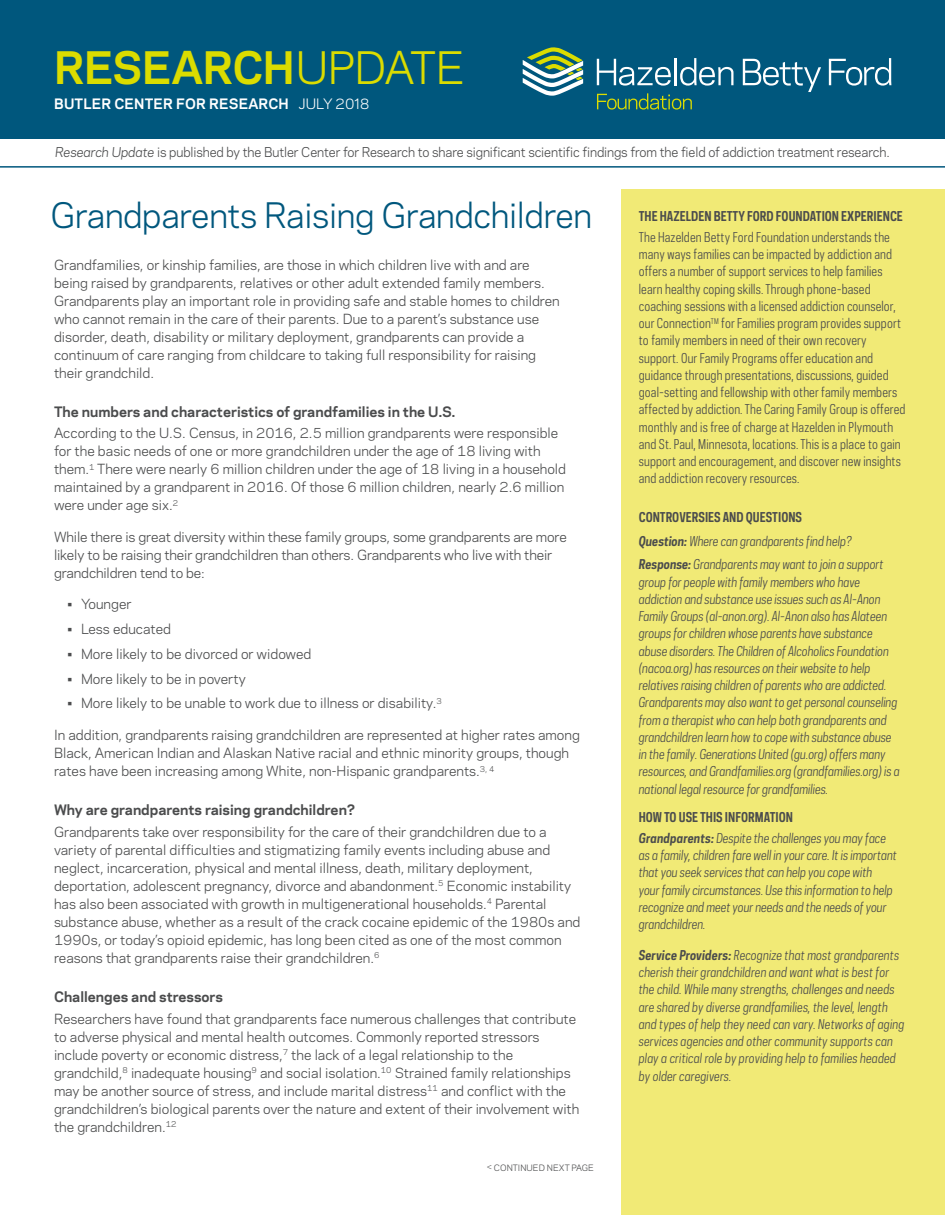
<style>
.page{position:relative;width:945px;height:1215px;background:#fff}
.page>*{position:absolute;margin:0;border:0;box-sizing:border-box;transform-origin:0 0}
.t1{font:700 42px "Polaris";letter-spacing:-.015em;color:#dbdc00}
.Heading___Large_Sans{font:33px "Polaris";letter-spacing:-.01em;color:#00577d}
.Bold_Body_Text_Headi{font:700 13.5px "Polaris";color:#4b4c4d}
.Paragraph_Intro___CA{font:700 13.5px "Polaris";letter-spacing:.01em;color:#fff}
.Body_text{font:13.2px/18px "Polaris";color:#4b4c4d}
.Sidebar_Text{font:italic 12.75px/17.2px "Polaris Condensed";color:#4b4c4d}
.Sidebar_Text-2{font:12.75px/17.2px "Polaris Condensed";letter-spacing:.01em;color:#4b4c4d}
.Descriptor__under_lo{font:12.75px "Polaris";letter-spacing:-.01em;color:#4b4c4d;scale:.96 1}
.Sidebar_Heading{font:700 12.75px "Polaris Condensed";color:#4b4c4d}
.Continued{font:8.25px "Polaris";color:#4b4c4d}
.s1{font-weight:400}
.s2{font-style:italic}
.s3{font-weight:700}
.s4{font-size:7.5px}
</style>
<div class="page">
<div style="left:0;top:0;width:945px;height:139px;background:#00577d"></div>
<div style="left:621px;top:190px;width:324px;height:1025px;background:#f1ea76"></div>
<svg style="left:523px;top:47px;width:60px;height:49px"></svg>
<svg style="left:597px;top:93px;width:95px;height:17px"></svg>
<svg style="left:597px;top:59px;width:74px;height:27px"></svg>
<hr style="left:674px;top:58px;width:3px;height:27px;background:#fff">
<svg style="left:680px;top:58px;width:53px;height:28px"></svg>
<svg style="left:743px;top:59px;width:78px;height:33px"></svg>
<svg style="left:829px;top:58px;width:62px;height:28px"></svg>
<hr style="left:0;top:166px;width:945px;height:2px;background:#00577d">
<p class="t1" style="left:54px;top:36px;width:412px">RESEARCH<span class="s1">UPDATE</span></p>
<p class="Paragraph_Intro___CA" style="left:54px;top:94px;width:317px">BUTLER CENTER FOR RESEARCH <span class="s1">JULY 2018</span></p>
<p class="Descriptor__under_lo" style="left:55px;top:142px;width:871px"><span class="s2">Research Update</span> is published by the Butler Center for Research to share significant scientific findings from the field of addiction treatment research.</p>
<p class="Heading___Large_Sans" style="left:50px;top:191px;width:543px">Grandparents Raising Grandchildren</p>
<p class="Sidebar_Heading" style="left:639px;top:208px;width:266px">THE HAZELDEN BETTY FORD FOUNDATION EXPERIENCE</p>
<p class="Sidebar_Text-2" style="left:639px;top:228px;width:268px">The Hazelden Betty Ford Foundation understands the many ways families can be impacted by addiction and offers a number of support services to help families learn healthy coping skills. Through phone-based coaching sessions with a licensed addiction counselor, our Connection<sup>TM</sup> for Families program provides support to family members in need of their own recovery support. Our Family Programs offer education and guidance through presentations, discussions, guided goal-setting and fellowship with other family members affected by addiction. The Caring Family Group is offered monthly and is free of charge at Hazelden in Plymouth and St. Paul, Minnesota, locations. This is a place to gain support and encouragement, and discover new insights and addiction recovery resources.</p>
<p class="Sidebar_Heading" style="left:639px;top:508px;width:165px">CONTROVERSIES AND QUESTIONS</p>
<p class="Sidebar_Text" style="left:639px;top:532px;width:214px"><span class="s3">Question:</span> Where can grandparents find help?</p>
<p class="Sidebar_Text" style="left:639px;top:556px;width:263px"><span class="s3">Response:</span> Grandparents may want to join a support group for people with family members who have addiction and substance use issues such as Al-Anon Family Groups (al-anon.org). Al-Anon also has Alateen groups for children whose parents have substance abuse disorders. The Children of Alcoholics Foundation (nacoa.org) has resources on their website to help relatives raising children of parents who are addicted.<br>Grandparents may also want to get personal counseling from a therapist who can help both grandparents and grandchildren learn how to cope with substance abuse in the family. Generations United (gu.org) offers many resources, and Grandfamilies.org (grandfamilies.org) is a national legal resource for grandfamilies.</p>
<p class="Sidebar_Heading" style="left:639px;top:809px;width:156px">HOW TO USE THIS INFORMATION</p>
<p class="Sidebar_Text" style="left:639px;top:829px;width:260px"><span class="s3">Grandparents:</span> Despite the challenges you may face as a family, children fare well in your care. It is important that you seek services that can help you cope with<br>your family circumstances. Use this information to help recognize and meet your needs and the needs of your grandchildren.</p>
<p class="Sidebar_Text" style="left:639px;top:946px;width:267px"><span class="s3">Service Providers:</span> Recognize that most grandparents cherish their grandchildren and want what is best for the child. While many strengths, challenges and needs are shared by diverse grandfamilies, the level, length and types of help they need can vary. Networks of aging services agencies and other community supports can play a critical role by providing help to families headed by older caregivers.</p>
<p class="Body_text" style="left:54px;top:255px;width:507px">Grandfamilies, or kinship families, are those in which children live with and are being raised by grandparents, relatives or other adult extended family members.<br>Grandparents play an important role in providing safe and stable homes to children who cannot remain in the care of their parents. Due to a parent’s substance use disorder, death, disability or military deployment, grandparents can provide a continuum of care ranging from childcare to taking full responsibility for raising their grandchild.</p>
<p class="Bold_Body_Text_Headi" style="left:54px;top:402px;width:403px">The numbers and characteristics of grandfamilies in the U.S.</p>
<p class="Body_text" style="left:54px;top:424px;width:514px">According to the U.S. Census, in 2016, 2.5 million grandparents were responsible for the basic needs of one or more grandchildren under the age of 18 living with them.<sup>1</sup> There were nearly 6 million children under the age of 18 living in a household maintained by a grandparent in 2016. Of those 6 million children, nearly 2.6 million were under age six.<sup>2</sup></p>
<p class="Body_text" style="left:54px;top:527px;width:514px">While there is great diversity within these family groups, some grandparents are more likely to be raising their grandchildren than others. Grandparents who live with their grandchildren tend to be:</p>
<p class="Body_text" style="left:68px;top:595px;width:66px">• Younger</p>
<p class="Body_text" style="left:68px;top:619px;width:105px">• Less educated</p>
<p class="Body_text" style="left:68px;top:644px;width:245px">• More likely to be divorced or widowed</p>
<p class="Body_text" style="left:68px;top:669px;width:180px">• More likely to be in poverty</p>
<p class="Body_text" style="left:68px;top:694px;width:376px">• More likely to be unable to work due to illness or disability.<sup>3</sup></p>
<p class="Body_text" style="left:54px;top:725px;width:527px">In addition, grandparents raising grandchildren are represented at higher rates among<br>Black, American Indian and Alaskan Native racial and ethnic minority groups, though rates have been increasing among White, non-Hispanic grandparents.<sup>3,</sup> <sup>4</sup></p>
<p class="Bold_Body_Text_Headi" style="left:54px;top:800px;width:303px">Why are grandparents raising grandchildren?</p>
<p class="Body_text" style="left:54px;top:822px;width:528px">Grandparents take over responsibility for the care of their grandchildren due to a variety of parental difficulties and stigmatizing family events including abuse and neglect, incarceration, physical and mental illness, death, military deployment, deportation, adolescent pregnancy, divorce and abandonment.<sup>5</sup> Economic instability has also been associated with growth in multigenerational households.<sup>4</sup> Parental substance abuse, whether as a result of the crack cocaine epidemic of the 1980s and 1990s, or today’s opioid epidemic, has long been cited as one of the most common reasons that grandparents raise their grandchildren.<sup>6</sup></p>
<p class="Bold_Body_Text_Headi" style="left:54px;top:987px;width:170px">Challenges and stressors</p>
<p class="Body_text" style="left:54px;top:1009px;width:527px">Researchers have found that grandparents face numerous challenges that contribute to adverse physical and mental health outcomes. Commonly reported stressors include poverty or economic distress,<sup>7</sup> the lack of a legal relationship to the grandchild,<sup>8</sup> inadequate housing<sup>9</sup> and social isolation.<sup>10</sup> Strained family relationships may be another source of stress, and include marital distress<sup>11</sup> and conflict with the grandchildren’s biological parents over the nature and extent of their involvement with the grandchildren.<sup>12</sup></p>
<p class="Continued" style="left:487px;top:1161px;width:109px"><span class="s4">&lt;</span> CONTINUED NEXT PAGE</p>
</div>
